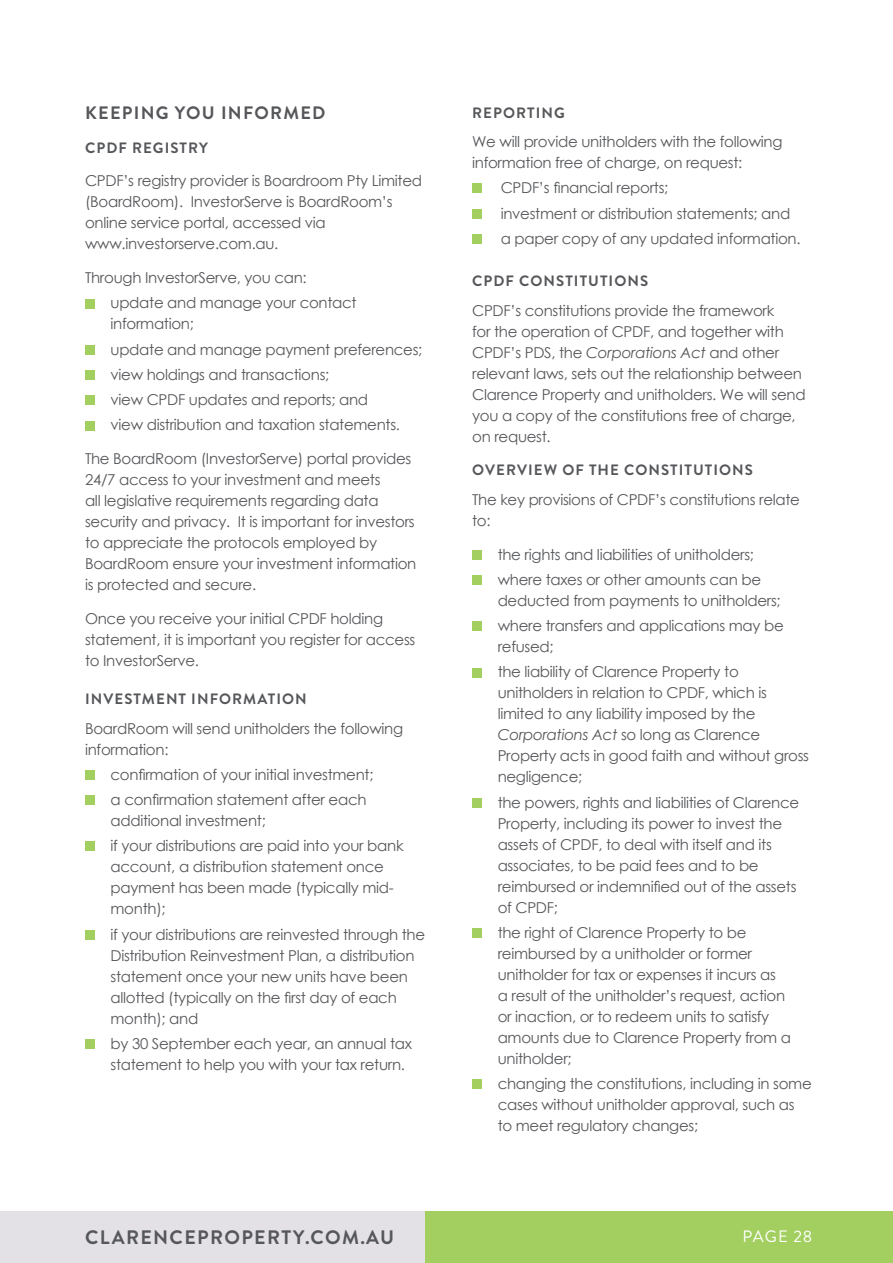
<style>
.page{position:relative;width:893px;height:1263px;background:#fff}
.page>*{position:absolute;margin:0;border:0;box-sizing:border-box;transform-origin:0 0}
.t1{font:700 19.5px "Brandon Grotesque";letter-spacing:.07em;color:#55575a}
.t2{font:700 18px "Brandon Grotesque";letter-spacing:.07em;color:#55575a}
.t3{font:16.5px "Brandon Grotesque";letter-spacing:.06em;color:#fff}
.t4{font:15px/21px "Century Gothic";letter-spacing:-.02em;color:#55575a}
.t5{font:700 15px "Brandon Grotesque";letter-spacing:.07em;color:#55575a}
.s1{font-style:italic}
</style>
<div class="page">
<div style="left:0;top:1212px;width:425px;height:51px;background:#e4e1e6"></div>
<div style="left:425px;top:1212px;width:468px;height:51px;background:#a2cf5f"></div>
<div style="left:85px;top:299px;width:10px;height:9px;background:#a2cf5f"></div>
<div style="left:85px;top:345px;width:10px;height:10px;background:#a2cf5f"></div>
<div style="left:85px;top:370px;width:10px;height:10px;background:#a2cf5f"></div>
<div style="left:85px;top:395px;width:10px;height:10px;background:#a2cf5f"></div>
<div style="left:85px;top:421px;width:10px;height:9px;background:#a2cf5f"></div>
<div style="left:85px;top:770px;width:10px;height:10px;background:#a2cf5f"></div>
<div style="left:85px;top:795px;width:10px;height:10px;background:#a2cf5f"></div>
<div style="left:85px;top:841px;width:10px;height:10px;background:#a2cf5f"></div>
<div style="left:85px;top:930px;width:10px;height:9px;background:#a2cf5f"></div>
<div style="left:85px;top:1039px;width:10px;height:10px;background:#a2cf5f"></div>
<div style="left:472px;top:184px;width:10px;height:9px;background:#a2cf5f"></div>
<div style="left:472px;top:209px;width:10px;height:10px;background:#a2cf5f"></div>
<div style="left:472px;top:234px;width:10px;height:10px;background:#a2cf5f"></div>
<div style="left:472px;top:550px;width:10px;height:10px;background:#a2cf5f"></div>
<div style="left:472px;top:575px;width:10px;height:10px;background:#a2cf5f"></div>
<div style="left:472px;top:621px;width:10px;height:10px;background:#a2cf5f"></div>
<div style="left:472px;top:668px;width:10px;height:9px;background:#a2cf5f"></div>
<div style="left:472px;top:798px;width:10px;height:10px;background:#a2cf5f"></div>
<div style="left:472px;top:928px;width:10px;height:10px;background:#a2cf5f"></div>
<div style="left:472px;top:1079px;width:10px;height:10px;background:#a2cf5f"></div>
<p class="t2" style="left:85px;top:100px;width:242px">KEEPING YOU INFORMED</p>
<p class="t5" style="left:85px;top:137px;width:124px">CPDF REGISTRY</p>
<p class="t4" style="left:85px;top:170px;width:339px">CPDF’s registry provider is Boardroom Pty Limited (BoardRoom). InvestorServe is BoardRoom’s online service portal, accessed via www.investorserve.com.au.</p>
<p class="t4" style="left:111px;top:265px;width:248px;line-height:25.2px;text-indent:-26px">Through InvestorServe, you can: update and manage your contact</p>
<p class="t4" style="left:111px;top:311px;width:313px;line-height:25.2px">information;<br>update and manage payment preferences; view holdings and transactions;<br>view CPDF updates and reports; and<br>view distribution and taxation statements.</p>
<p class="t4" style="left:85px;top:448px;width:333px">The BoardRoom (InvestorServe) portal provides 24/7 access to your investment and meets<br>all legislative requirements regarding data security and privacy. It is important for investors to appreciate the protocols employed by BoardRoom ensure your investment information is protected and secure.</p>
<p class="t4" style="left:85px;top:608px;width:332px">Once you receive your initial CPDF holding statement, it is important you register for access to InvestorServe.</p>
<p class="t5" style="left:85px;top:688px;width:223px">INVESTMENT INFORMATION</p>
<p class="t4" style="left:85px;top:717px;width:320px">BoardRoom will send unitholders the following information:</p>
<p class="t4" style="left:111px;top:761px;width:264px;line-height:25.2px">confirmation of your initial investment; a confirmation statement after each</p>
<p class="t4" style="left:111px;top:808px;width:294px;line-height:25.2px">additional investment;<br>if your distributions are paid into your bank</p>
<p class="t4" style="left:111px;top:856px;width:285px">account, a distribution statement once payment has been made (typically mid&shy;month);</p>
<p class="t4" style="left:111px;top:923px;width:316px">if your distributions are reinvested through the Distribution Reinvestment Plan, a distribution statement once your new units have been allotted (typically on the first day of each month); and</p>
<p class="t4" style="left:111px;top:1033px;width:303px">by 30 September each year, an annual tax statement to help you with your tax return.</p>
<p class="t5" style="left:472px;top:102px;width:94px">REPORTING</p>
<p class="t4" style="left:472px;top:131px;width:312px">We will provide unitholders with the following information free of charge, on request:</p>
<p class="t4" style="left:501px;top:175px;width:301px;line-height:25.2px">CPDF’s financial reports;<br>investment or distribution statements; and a paper copy of any updated information.</p>
<p class="t5" style="left:472px;top:270px;width:177px">CPDF CONSTITUTIONS</p>
<p class="t4" style="left:472px;top:299px;width:335px">CPDF’s constitutions provide the framework<br>for the operation of CPDF, and together with CPDF’s PDS, the <span class="s1">Corporations Act</span> and other relevant laws, sets out the relationship between Clarence Property and unitholders. We will send you a copy of the constitutions free of charge, on request.</p>
<p class="t5" style="left:472px;top:460px;width:282px">OVERVIEW OF THE CONSTITUTIONS</p>
<p class="t4" style="left:472px;top:489px;width:329px">The key provisions of CPDF’s constitutions relate to:</p>
<p class="t4" style="left:498px;top:541px;width:265px;line-height:25.2px">the rights and liabilities of unitholders; where taxes or other amounts can be</p>
<p class="t4" style="left:498px;top:588px;width:288px;line-height:25.2px">deducted from payments to unitholders; where transfers and applications may be</p>
<p class="t4" style="left:498px;top:634px;width:243px;line-height:25.2px">refused;<br>the liability of Clarence Property to</p>
<p class="t4" style="left:498px;top:682px;width:313px">unitholders in relation to CPDF, which is limited to any liability imposed by the <span class="s1">Corporations Act</span> so long as Clarence Property acts in good faith and without gross negligence;</p>
<p class="t4" style="left:498px;top:791px;width:303px">the powers, rights and liabilities of Clarence Property, including its power to invest the assets of CPDF, to deal with itself and its associates, to be paid fees and to be reimbursed or indemnified out of the assets of CPDF;</p>
<p class="t4" style="left:498px;top:922px;width:295px">the right of Clarence Property to be reimbursed by a unitholder or former unitholder for tax or expenses it incurs as<br>a result of the unitholder’s request, action or inaction, or to redeem units to satisfy amounts due to Clarence Property from a unitholder;</p>
<p class="t4" style="left:498px;top:1073px;width:316px">changing the constitutions, including in some cases without unitholder approval, such as to meet regulatory changes;</p>
<h1 class="t1" style="left:85px;top:1223px;width:311px">CLARENCEPROPERTY.COM.AU</h1>
<p class="t3" style="left:742px;top:1225px;width:71px">PAGE 28</p>
</div>
